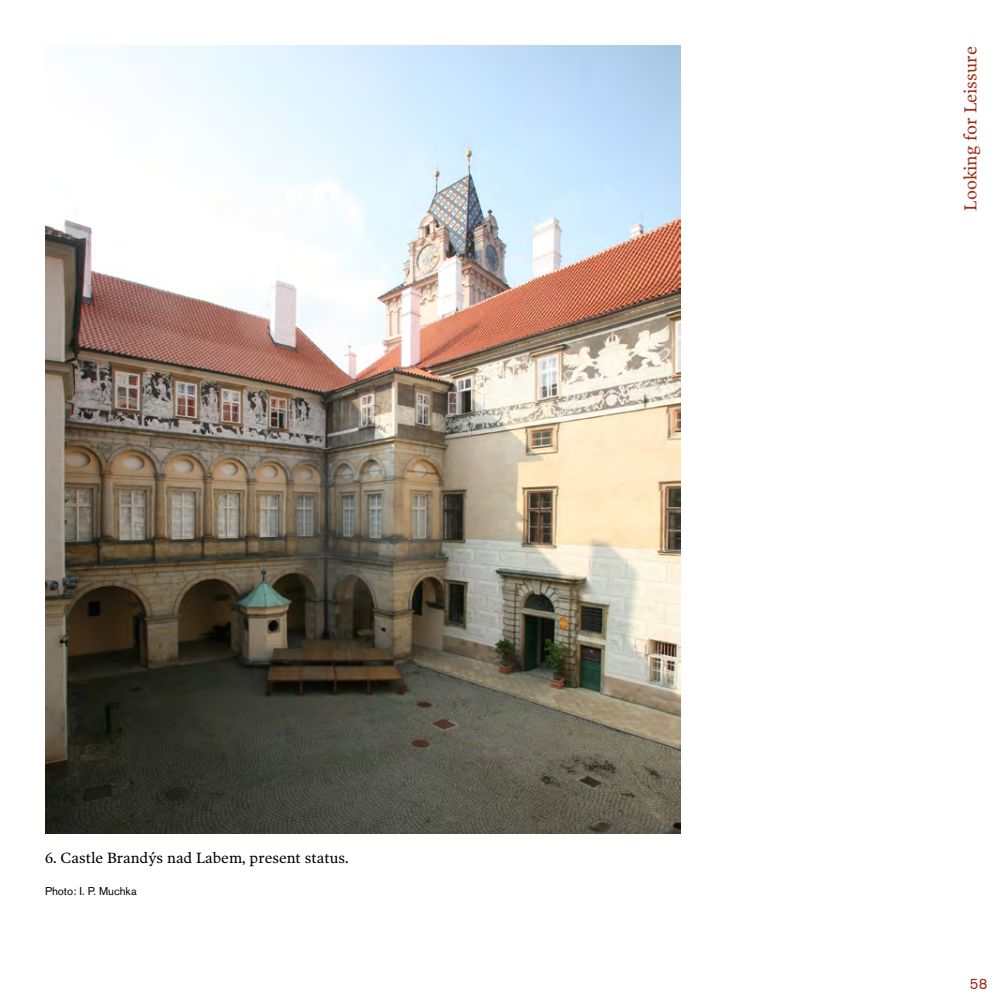
<style>
.page{position:relative;width:1000px;height:1000px;background:#fff}
.page>*{position:absolute;margin:0;border:0;box-sizing:border-box;transform-origin:0 0}
.t1{font:17.5px "Poynter CE Text Two L";color:#a02e16}
.t2{font:15px "Poynter CE Text Two L";color:#000}
.t3{font:15px "Akzidenz Grotesk Pro";color:#a02e16}
.t4{font:11.25px "Akzidenz Grotesk Pro";color:#000}
</style>
<div class="page">
<img style="left:45px;top:45px;width:636px;height:789px">
<p class="t2" style="left:45px;top:849px;width:305px">6. Castle Brandýs nad Labem, present status.</p>
<p class="t4" style="left:45px;top:884px;width:93px">Photo: I. P. Muchka</p>
<p class="t1" style="left:959px;top:211px;width:166px;rotate:-90deg">Looking for Leissure</p>
<p class="t3" style="left:970px;top:974px;width:19px">58</p>
</div>
